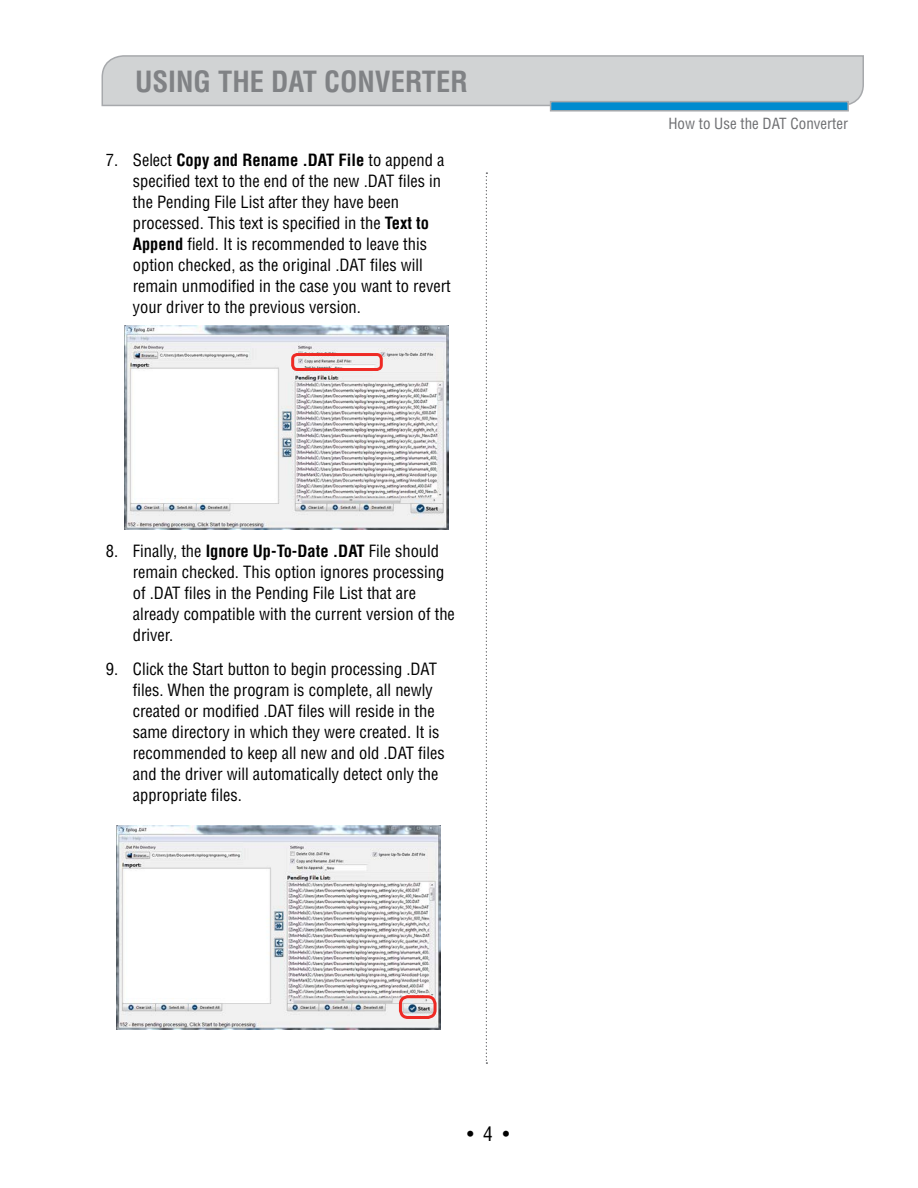
<style>
.page{position:relative;width:918px;height:1188px;background:#fff}
.page>*{position:absolute;margin:0;border:0;box-sizing:border-box;transform-origin:0 0}
.t1{font:700 condensed 28.5px "Helvetica";color:#808285}
.t2{font:condensed 19.5px "Helvetica";color:#000}
.t3{font:condensed 16.5px/21px "Helvetica";color:#000}
.t4{font:condensed 15px "Helvetica";color:#6d6e71}
.s1{font-weight:700}
</style>
<div class="page">
<svg style="left:101px;top:55px;width:763px;height:57px;background:#c6cfd4"></svg>
<svg style="left:486px;top:173px;width:1px;height:891px"></svg>
<img style="left:125px;top:326px;width:324px;height:204px">
<div style="left:291px;top:353px;width:92px;height:18px;border:3px solid #ee2a24;border-radius:5px"></div>
<img style="left:117px;top:825px;width:324px;height:204px">
<div style="left:399px;top:995px;width:38px;height:24px;border:3px solid #ee2a24;border-radius:8px"></div>
<h1 class="t1" style="left:135px;top:64px;width:33px">Using</h1>
<h1 class="t1" style="left:218px;top:64px;width:16px">the</h1>
<h1 class="t1" style="left:271px;top:64px;width:86px">DAT Converter</h1>
<p class="t3" style="left:133px;top:150px;width:319px;text-indent:-27px">7. Select <span class="s1">Copy and Rename .DAT File</span> to append a specified text to the end of the new .DAT files in the Pending File List after they have been processed. This text is specified in the <span class="s1">Text to Append</span> field. It is recommended to leave this option checked, as the original .DAT files will remain unmodified in the case you want to revert your driver to the previous version.</p>
<p class="t3" style="left:133px;top:540px;width:324px;text-indent:-27px">8. Finally, the <span class="s1">Ignore Up-To-Date .DAT</span> File should remain checked. This option ignores processing of .DAT files in the Pending File List that are already compatible with the current version of the driver.</p>
<p class="t3" style="left:133px;top:658px;width:314px;text-indent:-27px">9. Click the Start button to begin processing .DAT files. When the program is complete, all newly created or modified .DAT files will reside in the same directory in which they were created. It is recommended to keep all new and old .DAT files and the driver will automatically detect only the appropriate files.</p>
<p class="t2" style="left:467px;top:1122px;width:44px">• 4 •</p>
<p class="t4" style="left:668px;top:114px;width:181px">How to Use the DAT Converter</p>
</div>
